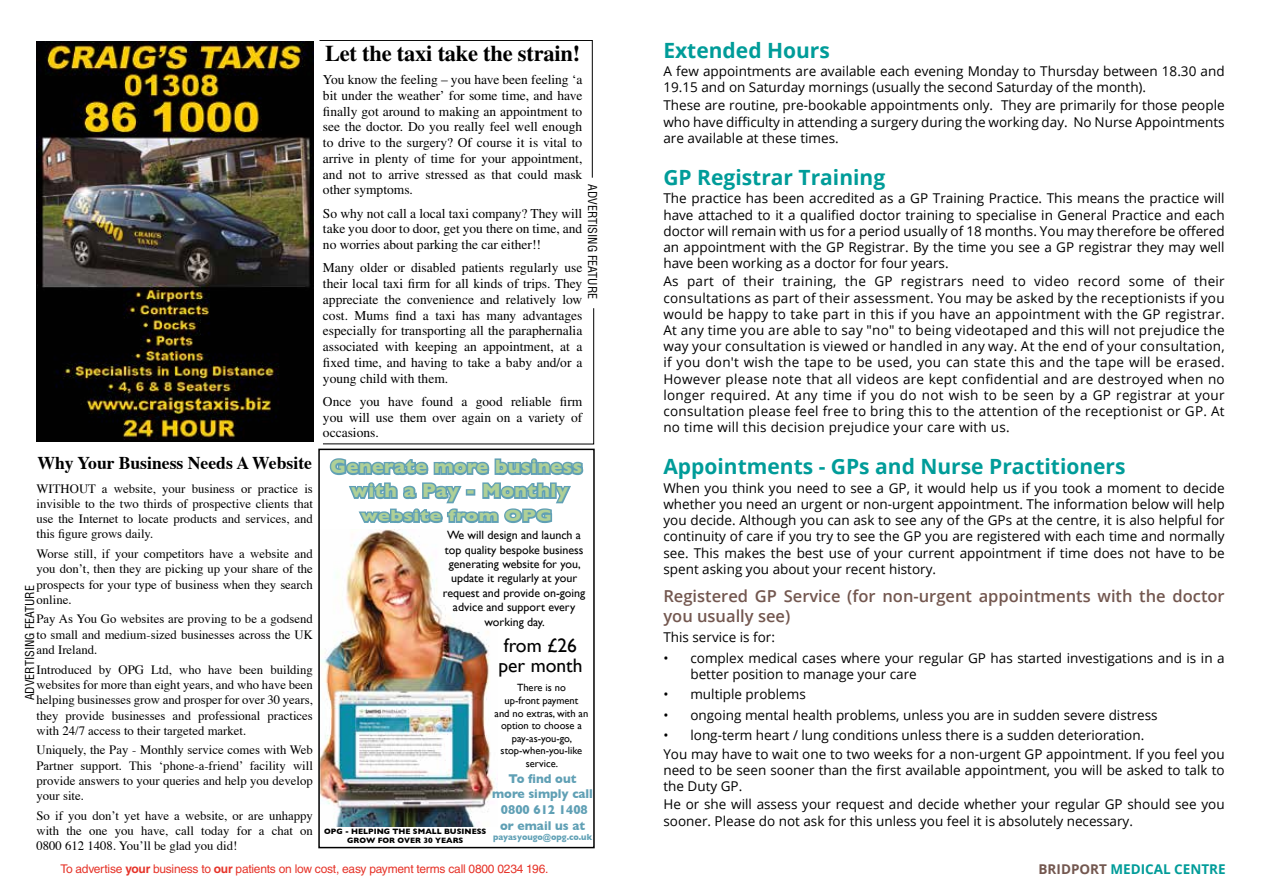
<style>
.page{position:relative;width:1263px;height:893px;background:#fff}
.page>*{position:absolute;margin:0;border:0;box-sizing:border-box;transform-origin:0 0}
.t1{font:700 22.5px "Times LT Std";letter-spacing:-.01em;color:#000}
.t2{font:700 21px "Open Sans";color:#009c99}
.t3{font:700 19.5px/24px "Gill Sans";letter-spacing:.03em;color:#afd097;text-align:center}
.t4{font:19.5px/19.5px "Gill Sans";color:#000}
.t5{font:700 18px "Times";color:#000}
.t6{font:600 16.5px/19.8px "Open Sans";color:#73574f}
.t7{font:700 16.35px "Gill Sans";letter-spacing:.03em;color:#afd097;scale:1.19 1}
.t8{font:13.5px/16.2px "Open Sans";color:#000}
.t9{font:13.5px/15.8px "Times LT Std";color:#000;text-align:justify}
.t10{font:700 13.5px "Open Sans";color:#009c99}
.t11{font:700 12.9px/15.6px "Gill Sans";color:#60a0b5;text-align:center;scale:.94 1}
.t12{font:12.75px/15.3px "Times";color:#000;text-align:justify}
.t13{font:12px/14.4px "Gill Sans";color:#000;text-align:center}
.t14{font:12px "Helvetica LT Std";letter-spacing:-.02em;color:#e63329}
.t15{font:condensed 12px "Helvetica LT Std";color:#000}
.t16{font:10.5px/12.6px "Gill Sans";color:#000;text-align:center}
.t17{font:700 9px "Gill Sans";color:#60a0b5;scale:.94 1}
.t18{font:700 7.8px/9.4px "Gill Sans";color:#000;text-align:center}
.s1{font-weight:700}
.s2{color:#73574f}
</style>
<div class="page">
<svg style="left:323px;top:308px;width:271px;height:136px"></svg>
<svg style="left:319px;top:40px;width:274px;height:138px"></svg>
<img style="left:37px;top:42px;width:276px;height:399px">
<img style="left:321px;top:531px;width:176px;height:295px">
<div style="left:318px;top:449px;width:277px;height:399px;border:2px solid #000"></div>
<svg style="left:329px;top:458px;width:255px;height:73px"></svg>
<h3 class="t5" style="left:37px;top:445px;width:276px">Why Your Business Needs A Website</h3>
<p class="t12" style="left:37px;top:479px;width:278px">WITHOUT a website, your business or practice is invisible to the two thirds of prospective clients that use the Internet to locate products and services, and this figure grows daily.</p>
<p class="t12" style="left:37px;top:545px;width:278px">Worse still, if your competitors have a website and you don’t, then they are picking up your share of the prospects for your type of business when they search online.</p>
<p class="t12" style="left:37px;top:610px;width:278px">Pay As You Go websites are proving to be a godsend to small and medium-sized businesses across the UK and Ireland.</p>
<p class="t12" style="left:37px;top:661px;width:278px">Introduced by OPG Ltd, who have been building websites for more than eight years, and who have been helping businesses grow and prosper for over 30 years, they provide businesses and professional practices with 24/7 access to their targeted market.</p>
<p class="t12" style="left:37px;top:741px;width:278px">Uniquely, the Pay - Monthly service comes with Web Partner support. This ‘phone-a-friend’ facility will provide answers to your queries and help you develop your site.</p>
<p class="t12" style="left:37px;top:807px;width:278px">So if you don’t yet have a website, or are unhappy with the one you have, call today for a chat on 0800 612 1408. You’ll be glad you did!</p>
<p class="t15" style="left:22px;top:700px;width:116px;rotate:-90deg">ADVERTISING FEATURE</p>
<h1 class="t1" style="left:325px;top:40px;width:257px">Let the taxi take the strain!</h1>
<p class="t9" style="left:323px;top:72px;width:261px">You know the feeling – you have been feeling ‘a bit under the weather’ for some time, and have finally got around to making an appointment to see the doctor. Do you really feel well enough to drive to the surgery? Of course it is vital to arrive in plenty of time for your appointment, and not to arrive stressed as that could mask other symptoms.</p>
<p class="t9" style="left:323px;top:205px;width:261px">So why not call a local taxi company? They will take you door to door, get you there on time, and no worries about parking the car either!!</p>
<p class="t9" style="left:323px;top:260px;width:261px">Many older or disabled patients regularly use their local taxi firm for all kinds of trips. They appreciate the convenience and relatively low cost. Mums find a taxi has many advantages especially for transporting all the paraphernalia associated with keeping an appointment, at a fixed time, and having to take a baby and/or a young child with them.</p>
<p class="t9" style="left:323px;top:393px;width:261px">Once you have found a good reliable firm you will use them over again on a variety of occasions.</p>
<p class="t15" style="left:600px;top:184px;width:116px;rotate:90deg">ADVERTISING FEATURE</p>
<h3 class="t3" style="left:331px;top:455px;width:253px">Generate more business with a Pay - Monthly</h3>
<p class="t7" style="left:361px;top:506px;width:162px">website from OPG</p>
<p class="t13" style="left:443px;top:528px;width:144px">We will design and launch a top quality bespoke business generating website for you, update it regularly at your request and provide on-going advice and support every working day.</p>
<h3 class="t4" style="left:498px;top:636px;width:86px">from £26 per month</h3>
<p class="t16" style="left:494px;top:681px;width:95px">There is no<br>up-front payment<br>and no extras, with an option to choose a pay-as-you-go, stop-when-you-like service.</p>
<p class="t11" style="left:492px;top:771px;width:109px">To find out more simply call<br>0800 612 1408 or email us at</p>
<p class="t17" style="left:493px;top:832px;width:107px">payasyougo@opg.co.uk</p>
<p class="t18" style="left:324px;top:826px;width:164px">OPG - HELPING THE SMALL BUSINESS<br>GROW FOR OVER 30 YEARS</p>
<p class="t14" style="left:60px;top:861px;width:490px">To advertise <span class="s1">your</span> business to <span class="s1">our</span> patients on low cost, easy payment terms call 0800 0234 196.</p>
<h2 class="t2" style="left:663px;top:35px;width:168px">Extended Hours</h2>
<p class="t8" style="left:663px;top:62px;width:563px">A few appointments are available each evening Monday to Thursday between 18.30 and<br>19.15 and on Saturday mornings (usually the second Saturday of the month).</p>
<p class="t8" style="left:663px;top:97px;width:563px;text-align:justify">These are routine, pre-bookable appointments only. They are primarily for those people who have difficulty in attending a surgery during the working day. No Nurse Appointments are available at these times.</p>
<h2 class="t2" style="left:663px;top:163px;width:223px">GP Registrar Training</h2>
<p class="t8" style="left:663px;top:190px;width:563px;text-align:justify">The practice has been accredited as a GP Training Practice. This means the practice will have attached to it a qualified doctor training to specialise in General Practice and each doctor will remain with us for a period usually of 18 months. You may therefore be offered an appointment with the GP Registrar. By the time you see a GP registrar they may well have been working as a doctor for four years.</p>
<p class="t8" style="left:663px;top:273px;width:563px;text-align:justify">As part of their training, the GP registrars need to video record some of their consultations as part of their assessment. You may be asked by the receptionists if you would be happy to take part in this if you have an appointment with the GP registrar.<br>At any time you are able to say "no" to being videotaped and this will not prejudice the way your consultation is viewed or handled in any way. At the end of your consultation, if you don't wish the tape to be used, you can state this and the tape will be erased.<br>However please note that all videos are kept confidential and are destroyed when no longer required. At any time if you do not wish to be seen by a GP registrar at your consultation please feel free to bring this to the attention of the receptionist or GP. At no time will this decision prejudice your care with us.</p>
<h2 class="t2" style="left:663px;top:452px;width:464px">Appointments - GPs and Nurse Practitioners</h2>
<p class="t8" style="left:663px;top:479px;width:563px;text-align:justify">When you think you need to see a GP, it would help us if you took a moment to decide whether you need an urgent or non-urgent appointment. The information below will help you decide. Although you can ask to see any of the GPs at the centre, it is also helpful for continuity of care if you try to see the GP you are registered with each time and normally see. This makes the best use of your current appointment if time does not have to be spent asking you about your recent history.</p>
<p class="t6" style="left:663px;top:586px;width:563px">Registered GP Service (for non-urgent appointments with the doctor you usually see)</p>
<p class="t8" style="left:663px;top:629px;width:113px">This service is for:</p>
<p class="t8" style="left:690px;top:649px;width:536px;text-indent:-27px">• complex medical cases where your regular GP has started investigations and is in a better position to manage your care</p>
<p class="t8" style="left:663px;top:686px;width:144px">• multiple problems</p>
<p class="t8" style="left:663px;top:707px;width:496px">• ongoing mental health problems, unless you are in sudden severe distress</p>
<p class="t8" style="left:663px;top:726px;width:563px;line-height:18.3px">• long-term heart / lung conditions unless there is a sudden deterioration.<br>You may have to wait one to two weeks for a non-urgent GP appointment. If you feel you</p>
<p class="t8" style="left:663px;top:761px;width:563px">need to be seen sooner than the first available appointment, you will be asked to talk to the Duty GP.</p>
<p class="t8" style="left:663px;top:796px;width:563px">He or she will assess your request and decide whether your regular GP should see you sooner. Please do not ask for this unless you feel it is absolutely necessary.</p>
<p class="t10" style="left:1038px;top:859px;width:189px"><span class="s2">BRIDPORT</span> MEDICAL CENTRE</p>
</div>
